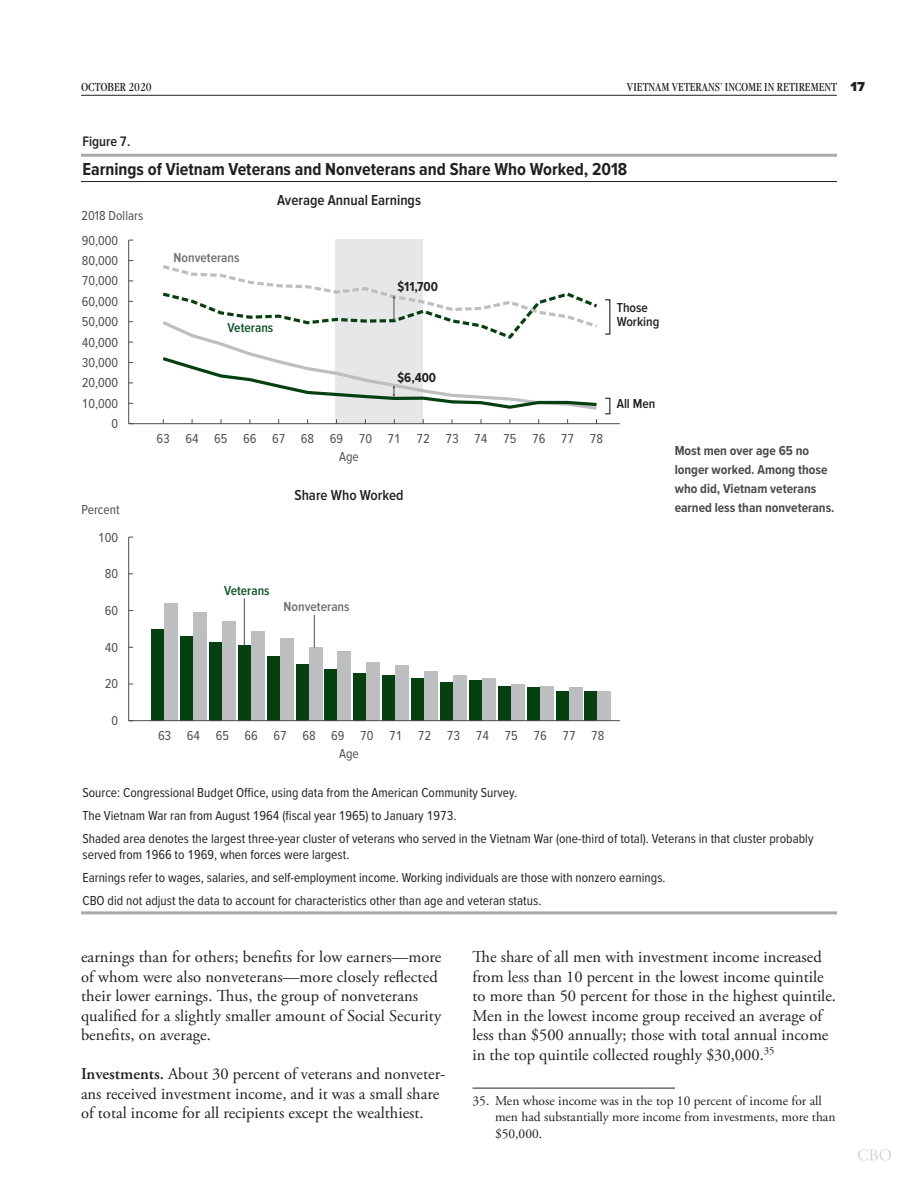
<style>
.page{position:relative;width:918px;height:1188px;background:#fff}
.page>*{position:absolute;margin:0;border:0;box-sizing:border-box;transform-origin:0 0}
.F-4_Title{font:700 18px "Proxima Nova Cond";color:#231f20}
.Bd-5_BODY-Text{font:16.5px/19.5px "Adobe Garamond Pro";color:#231f20}
.t1{font:600 15px "Proxima Nova Cond";color:#231f20}
.t2{font:600 14.25px "Proxima Nova Cond";color:#231f20}
.N-Notes{font:13.5px/16.2px "Proxima Nova T Cond";color:#231f20}
.t3{font:13.5px "Proxima Nova T Cond";color:#4d4d4d}
.Bd-8_FOOTNOTES{font:13.5px/16.5px "Adobe Garamond Pro";color:#231f20}
.F-8_side-caption{font:700 13.5px/18.9px "Proxima Nova T Cond";color:#4b4b4b}
.N-Notes-Last{font:13.5px "Proxima Nova T Cond";color:#231f20}
.t4{font:13.5px "Proxima Nova Cond";color:#4c4c4c}
.t5{font:600 13.5px "Proxima Nova Cond";color:#6c6d70}
.t6{font:600 13.5px/13.5px "Proxima Nova Cond";color:#231f20}
.t7{font:600 13.5px "Proxima Nova Cond";color:#0d502a}
.t8{font:700 13.5px "Proxima Nova Cond";color:#231f20}
.t9{font:12px "Garamond Modern FS";color:#231f20}
.s1{font-family:"Proxima Nova";font-weight:900;font-size:13.5px}
.s2{font-weight:600}
</style>
<div class="page">
<hr style="left:81px;top:95px;width:756px;height:1px;background:#231f20">
<svg style="left:858px;top:1149px;width:33px;height:12px"></svg>
<hr style="left:472px;top:1088px;width:203px;height:1px;background:#231f20">
<hr style="left:81px;top:154px;width:756px;height:3px;background:#a8a9ad">
<hr style="left:81px;top:181px;width:756px;height:1px;background:#231f20">
<hr style="left:81px;top:911px;width:756px;height:3px;background:#a8a9ad">
<div style="left:336px;top:239px;width:87px;height:185px;background:#e6e7e9"></div>
<hr style="left:128px;top:240px;width:1px;height:184px;background:#4c4b4c">
<hr style="left:129px;top:423px;width:505px;height:1px;background:#4c4b4c">
<div style="left:152px;top:629px;width:13px;height:92px;background:#054011"></div>
<div style="left:165px;top:603px;width:13px;height:118px;background:#bcbec0"></div>
<div style="left:181px;top:636px;width:13px;height:85px;background:#054011"></div>
<div style="left:194px;top:612px;width:13px;height:109px;background:#bcbec0"></div>
<div style="left:209px;top:642px;width:13px;height:79px;background:#054011"></div>
<div style="left:222px;top:622px;width:13px;height:99px;background:#bcbec0"></div>
<div style="left:238px;top:645px;width:13px;height:76px;background:#054011"></div>
<div style="left:251px;top:631px;width:13px;height:90px;background:#bcbec0"></div>
<div style="left:267px;top:656px;width:13px;height:65px;background:#054011"></div>
<div style="left:280px;top:638px;width:13px;height:83px;background:#bcbec0"></div>
<div style="left:296px;top:664px;width:13px;height:57px;background:#054011"></div>
<div style="left:309px;top:647px;width:13px;height:74px;background:#bcbec0"></div>
<div style="left:325px;top:669px;width:13px;height:52px;background:#054011"></div>
<div style="left:338px;top:651px;width:13px;height:70px;background:#bcbec0"></div>
<div style="left:354px;top:673px;width:13px;height:48px;background:#054011"></div>
<div style="left:367px;top:662px;width:13px;height:59px;background:#bcbec0"></div>
<div style="left:383px;top:675px;width:13px;height:46px;background:#054011"></div>
<div style="left:396px;top:666px;width:13px;height:55px;background:#bcbec0"></div>
<div style="left:412px;top:678px;width:13px;height:43px;background:#054011"></div>
<div style="left:425px;top:671px;width:13px;height:50px;background:#bcbec0"></div>
<div style="left:441px;top:682px;width:13px;height:39px;background:#054011"></div>
<div style="left:454px;top:675px;width:13px;height:46px;background:#bcbec0"></div>
<div style="left:469px;top:680px;width:13px;height:41px;background:#054011"></div>
<div style="left:482px;top:678px;width:13px;height:43px;background:#bcbec0"></div>
<div style="left:498px;top:686px;width:13px;height:35px;background:#054011"></div>
<div style="left:511px;top:684px;width:13px;height:37px;background:#bcbec0"></div>
<div style="left:527px;top:688px;width:13px;height:33px;background:#054011"></div>
<div style="left:540px;top:686px;width:13px;height:35px;background:#bcbec0"></div>
<div style="left:556px;top:691px;width:13px;height:30px;background:#054011"></div>
<div style="left:569px;top:688px;width:13px;height:33px;background:#bcbec0"></div>
<div style="left:585px;top:691px;width:13px;height:30px;background:#054011"></div>
<div style="left:598px;top:691px;width:13px;height:30px;background:#bcbec0"></div>
<hr style="left:128px;top:537px;width:1px;height:184px;background:#4c4b4c">
<hr style="left:129px;top:720px;width:505px;height:1px;background:#4c4b4c">
<div style="left:605px;top:299px;width:5px;height:36px;border:1px solid #231f20"></div>
<div style="left:605px;top:398px;width:5px;height:16px;border:1px solid #231f20"></div>
<hr style="left:244px;top:598px;width:1px;height:48px;background:#4a4b4b">
<hr style="left:314px;top:615px;width:1px;height:33px;background:#4a4b4b">
<svg style="left:162px;top:263px;width:435px;height:149px"></svg>
<div style="left:620px;top:419px;width:41px;height:17px;background:#fff"></div>
<div style="left:620px;top:712px;width:41px;height:18px;background:#fff"></div>
<p class="t9" style="left:81px;top:80px;width:72px">OCTOBER 2020</p>
<p class="t9" style="left:627px;top:80px;width:239px">VIETNAM VETERANS’ INCOME IN RETIREMENT <span class="s1">17</span></p>
<p class="t2" style="left:82px;top:134px;width:50px">Figure 7.</p>
<p class="F-4_Title" style="left:82px;top:159px;width:546px">Earnings of Vietnam Veterans and Nonveterans and Share Who Worked, 2018</p>
<p class="t4" style="left:81px;top:208px;width:63px">2018 Dollars</p>
<p class="t3" style="left:82px;top:232px;width:38px">90,000</p>
<p class="t3" style="left:82px;top:252px;width:38px">80,000</p>
<p class="t3" style="left:82px;top:273px;width:38px">70,000</p>
<p class="t3" style="left:82px;top:293px;width:38px">60,000</p>
<p class="t3" style="left:82px;top:314px;width:38px">50,000</p>
<p class="t3" style="left:82px;top:334px;width:38px">40,000</p>
<p class="t3" style="left:82px;top:354px;width:38px">30,000</p>
<p class="t3" style="left:82px;top:375px;width:38px">20,000</p>
<p class="t3" style="left:82px;top:395px;width:38px">10,000</p>
<p class="t3" style="left:112px;top:416px;width:8px">0</p>
<p class="t4" style="left:81px;top:502px;width:40px">Percent</p>
<p class="t3" style="left:98px;top:529px;width:21px">100</p>
<p class="t3" style="left:105px;top:566px;width:15px">80</p>
<p class="t3" style="left:105px;top:602px;width:15px">60</p>
<p class="t3" style="left:105px;top:639px;width:15px">40</p>
<p class="t3" style="left:105px;top:676px;width:15px">20</p>
<p class="t3" style="left:112px;top:713px;width:8px">0</p>
<p class="t1" style="left:277px;top:191px;width:145px">Average Annual Earnings</p>
<p class="t5" style="left:174px;top:250px;width:67px">Nonveterans</p>
<p class="t7" style="left:228px;top:320px;width:47px">Veterans</p>
<p class="t8" style="left:398px;top:279px;width:42px">$11,700</p>
<p class="t6" style="left:617px;top:302px;width:44px">Those<br>Working</p>
<p class="t8" style="left:398px;top:370px;width:40px">$6,400</p>
<p class="t3" style="left:157px;top:431px;width:448px">63 64 65 66 67 68 69 70 71 72 73 74 75 76 77 78</p>
<p class="t4" style="left:339px;top:449px;width:21px">Age</p>
<p class="t1" style="left:294px;top:486px;width:111px">Share Who Worked</p>
<p class="t6" style="left:617px;top:398px;width:40px">All Men</p>
<p class="t7" style="left:224px;top:583px;width:47px">Veterans</p>
<p class="t5" style="left:284px;top:599px;width:67px">Nonveterans</p>
<p class="t3" style="left:158px;top:728px;width:448px">63 64 65 66 67 68 69 70 71 72 73 74 75 76 77 78</p>
<p class="t4" style="left:339px;top:746px;width:21px">Age</p>
<p class="F-8_side-caption" style="left:675px;top:442px;width:161px">Most men over age 65 no longer worked. Among those who did, Vietnam veterans earned less than nonveterans.</p>
<p class="N-Notes" style="left:82px;top:784px;width:436px">Source: Congressional Budget Office, using data from the American Community Survey.</p>
<p class="N-Notes" style="left:82px;top:807px;width:375px">The Vietnam War ran from August 1964 (fiscal year 1965) to January 1973.</p>
<p class="N-Notes" style="left:82px;top:830px;width:733px">Shaded area denotes the largest three-year cluster of veterans who served in the Vietnam War (one-third of total). Veterans in that cluster probably served from 1966 to 1969, when forces were largest.</p>
<p class="N-Notes" style="left:82px;top:869px;width:585px">Earnings refer to wages, salaries, and self-employment income. Working individuals are those with nonzero earnings.</p>
<p class="N-Notes-Last" style="left:82px;top:892px;width:460px">CBO did not adjust the data to account for characteristics other than age and veteran status.</p>
<p class="Bd-5_BODY-Text" style="left:81px;top:948px;width:362px">earnings than for others; benefits for low earners—more of whom were also nonveterans—more closely reflected their lower earnings. Thus, the group of nonveterans qualified for a slightly smaller amount of Social Security benefits, on average.</p>
<p class="Bd-5_BODY-Text" style="left:81px;top:1065px;width:366px"><span class="s2">Investments.</span> About 30 percent of veterans and nonveter&shy;ans received investment income, and it was a small share of total income for all recipients except the wealthiest.</p>
<p class="Bd-5_BODY-Text" style="left:472px;top:948px;width:365px">The share of all men with investment income increased from less than 10 percent in the lowest income quintile to more than 50 percent for those in the highest quintile.<br>Men in the lowest income group received an average of less than $500 annually; those with total annual income in the top quintile collected roughly $30,000.<sup>35</sup></p>
<p class="Bd-8_FOOTNOTES" style="left:495px;top:1093px;width:342px;text-indent:-22px">35. Men whose income was in the top 10 percent of income for all men had substantially more income from investments, more than $50,000.</p>
</div>
